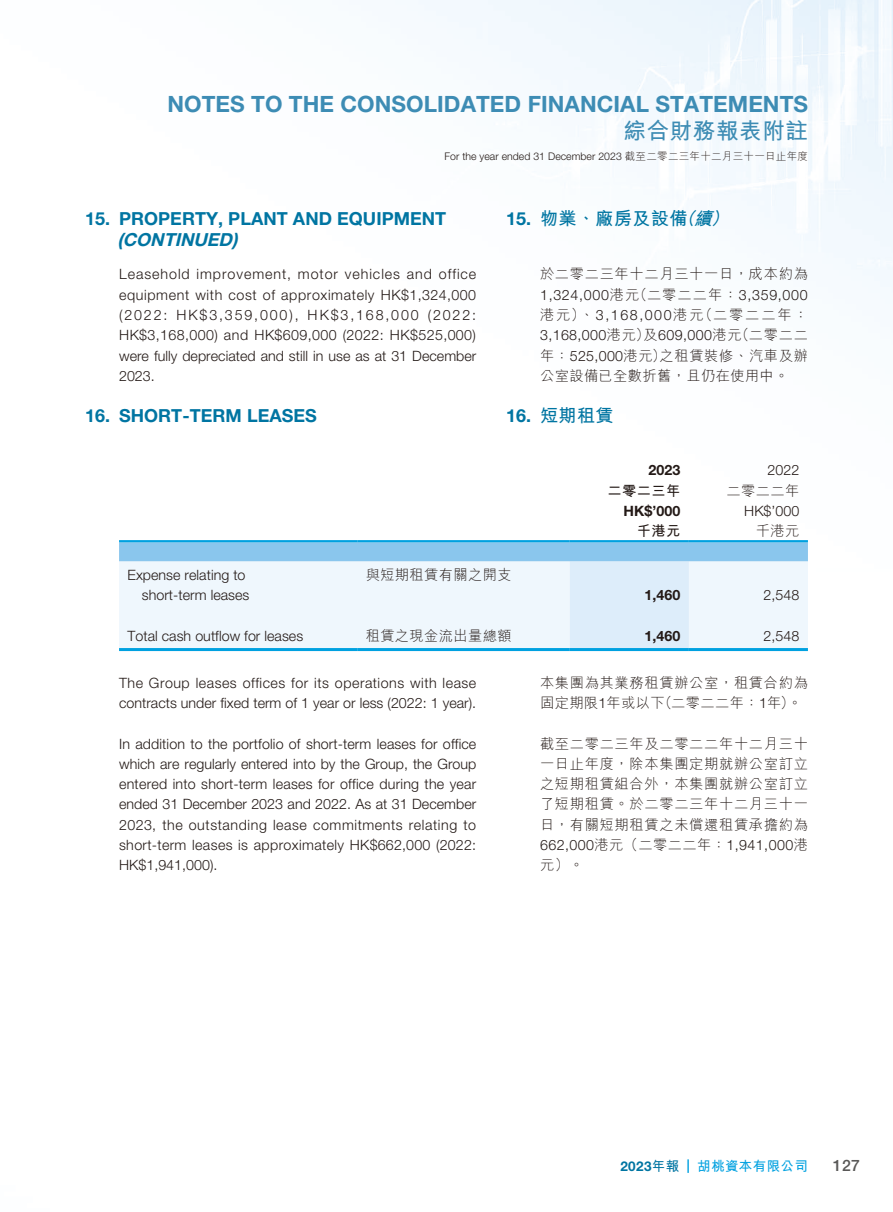
<style>
.page{position:relative;width:893px;height:1212px;background:#fff}
.page>*{position:absolute;margin:0;border:0;box-sizing:border-box;transform-origin:0 0}
.t1{font:700 22.5px "Helvetica Neue LT Std";letter-spacing:.005em;color:#3d8cb4}
.t2{font:700 22.5px "M Hei HK";letter-spacing:.03em;color:#3d8cb4}
.t3{font:700 18px "Helvetica Neue LT Std";letter-spacing:.005em;color:#0075a2}
.t4{font:700 18px "M Hei HK";letter-spacing:.03em;color:#0075a2}
.t5{font:italic 700 18px "Helvetica Neue LT Std";color:#0075a2}
.t6{font:500 15.75px "Helvetica Neue LT Std";color:#595857}
.t7{font:300 14.25px/20.2px "Helvetica Neue LT Std";letter-spacing:.005em;color:#231916;text-align:justify}
.t8{font:300 14.25px/20.2px "M Hei HK";letter-spacing:.045em;color:#231916}
.t9{font:300 14.25px/20.2px "Helvetica Neue LT Std";letter-spacing:.035em;color:#231916}
.t10{font:300 14.25px "Helvetica Neue LT Std";letter-spacing:.05em;color:#231916}
.t11{font:300 14.25px "Helvetica Neue LT Std";letter-spacing:.025em;color:#231916}
.t12{font:300 14.25px "Helvetica Neue LT Std";letter-spacing:.03em;color:#231916}
.t13{font:300 14.25px "M Hei HK";letter-spacing:.135em;color:#231916}
.t14{font:700 14.25px "Helvetica Neue LT Std";letter-spacing:.005em;color:#231916}
.t15{font:700 14.25px "M Hei HK";letter-spacing:.03em;color:#231916}
.t16{font:700 13.5px "M Hei HK";letter-spacing:.03em;color:#00a1e0}
.t17{font:300 10.5px "Helvetica Neue LT Std";letter-spacing:.005em;color:#231916}
.s1{font-family:"M Hei HK"}
.s2{font-family:"Helvetica Neue LT Std"}
.s3{font-style:italic}
.s4{font-family:"Helvetica Neue LT Std";color:#0075a2}
.s5{color:#0075a2}
</style>
<div class="page">
<img style="left:119px;top:0;width:774px;height:652px">
<svg style="left:119px;top:542px;width:689px;height:106px"></svg>
<hr style="left:119px;top:540px;width:238px;height:2px;background:#00a1e0">
<hr style="left:357px;top:540px;width:213px;height:2px;background:#00a1e0">
<hr style="left:570px;top:540px;width:119px;height:2px;background:#00a1e0">
<hr style="left:689px;top:540px;width:119px;height:2px;background:#00a1e0">
<hr style="left:119px;top:648px;width:238px;height:3px;background:#00a1e0">
<hr style="left:357px;top:648px;width:213px;height:3px;background:#00a1e0">
<hr style="left:570px;top:648px;width:119px;height:3px;background:#00a1e0">
<hr style="left:689px;top:648px;width:119px;height:3px;background:#00a1e0">
<h1 class="t1" style="left:167px;top:90px;width:642px">NOTES TO THE CONSOLIDATED FINANCIAL STATEMENTS</h1>
<h1 class="t2" style="left:623px;top:114px;width:186px">綜合財務報表附註</h1>
<p class="t17" style="left:444px;top:149px;width:365px">For the year ended 31 December 2023 <span class="s1">截至二零二三年十二月三十一日止年度</span></p>
<p class="t3" style="left:85px;top:208px;width:363px">15. PROPERTY, PLANT AND EQUIPMENT</p>
<p class="t5" style="left:117px;top:229px;width:121px">(CONTINUED)</p>
<p class="t7" style="left:119px;top:264px;width:359px">Leasehold improvement, motor vehicles and office equipment with cost of approximately HK$1,324,000 (2022: HK$3,359,000), HK$3,168,000 (2022:<br>HK$3,168,000) and HK$609,000 (2022: HK$525,000) were fully depreciated and still in use as at 31 December 2023.</p>
<p class="t3" style="left:85px;top:404px;width:233px">16. SHORT-TERM LEASES</p>
<p class="t4" style="left:506px;top:206px;width:230px"><span class="s2">15.</span> 物業、廠房及設備<span class="s3">（續）</span></p>
<p class="t8" style="left:540px;top:264px;width:269px">於二零二三年十二月三十一日，成本約為</p>
<p class="t10" style="left:540px;top:286px;width:269px">1,324,000<span class="s1">港元（二零二二年：</span>3,359,000</p>
<p class="t13" style="left:540px;top:307px;width:269px">港元）、<span class="s2">3,168,000</span>港元（二零二二年：</p>
<p class="t11" style="left:540px;top:326px;width:269px">3,168,000<span class="s1">港元）及</span>609,000<span class="s1">港元（二零二二</span></p>
<p class="t8" style="left:540px;top:345px;width:269px">年：<span class="s2">525,000</span>港元）之租賃裝修、汽車及辦公室設備已全數折舊，且仍在使用中。</p>
<p class="t4" style="left:506px;top:402px;width:109px"><span class="s2">16.</span> 短期租賃</p>
<p class="t14" style="left:649px;top:461px;width:33px">2023</p>
<p class="t7" style="left:768px;top:460px;width:33px">2022</p>
<p class="t15" style="left:607px;top:480px;width:74px">二零二三年</p>
<p class="t8" style="left:727px;top:480px;width:74px">二零二二年</p>
<p class="t14" style="left:624px;top:502px;width:58px">HK$’000</p>
<p class="t7" style="left:744px;top:500px;width:57px">HK$’000</p>
<p class="t15" style="left:637px;top:520px;width:45px">千港元</p>
<p class="t8" style="left:756px;top:520px;width:45px">千港元</p>
<p class="t7" style="left:128px;top:564px;width:123px;text-align:right">Expense relating to short-term leases</p>
<p class="t8" style="left:366px;top:564px;width:148px">與短期租賃有關之開支</p>
<p class="t14" style="left:644px;top:586px;width:37px">1,460</p>
<p class="t7" style="left:764px;top:585px;width:37px">2,548</p>
<p class="t7" style="left:128px;top:625px;width:177px">Total cash outflow for leases</p>
<p class="t8" style="left:366px;top:625px;width:148px">租賃之現金流出量總額</p>
<p class="t14" style="left:644px;top:627px;width:37px">1,460</p>
<p class="t7" style="left:764px;top:625px;width:37px">2,548</p>
<p class="t9" style="left:119px;top:672px;width:359px">The Group leases offices for its operations with lease contracts under fixed term of 1 year or less (2022: 1 year).</p>
<p class="t7" style="left:119px;top:733px;width:359px">In addition to the portfolio of short-term leases for office which are regularly entered into by the Group, the Group entered into short-term leases for office during the year ended 31 December 2023 and 2022. As at 31 December 2023, the outstanding lease commitments relating to short-term leases is approximately HK$662,000 (2022:<br>HK$1,941,000).</p>
<p class="t8" style="left:540px;top:672px;width:269px">本集團為其業務租賃辦公室，租賃合約為固定期限<span class="s2">1</span>年或以下（二零二二年：<span class="s2">1</span>年）。</p>
<p class="t8" style="left:540px;top:733px;width:269px;text-align:justify">截至二零二三年及二零二二年十二月三十一日止年度，除本集團定期就辦公室訂立之短期租賃組合外，本集團就辦公室訂立了短期租賃。於二零二三年十二月三十一日，有關短期租賃之未償還租賃承擔約為</p>
<p class="t12" style="left:540px;top:836px;width:269px">662,000<span class="s1">港元（二零二二年：</span>1,941,000<span class="s1">港</span></p>
<p class="t8" style="left:540px;top:855px;width:45px">元）。</p>
<p class="t16" style="left:620px;top:1156px;width:189px"><span class="s4">2023</span><span class="s5">年報</span> <span class="s2">|</span> 胡桃資本有限公司</p>
<p class="t6" style="left:833px;top:1156px;width:29px">127</p>
</div>
